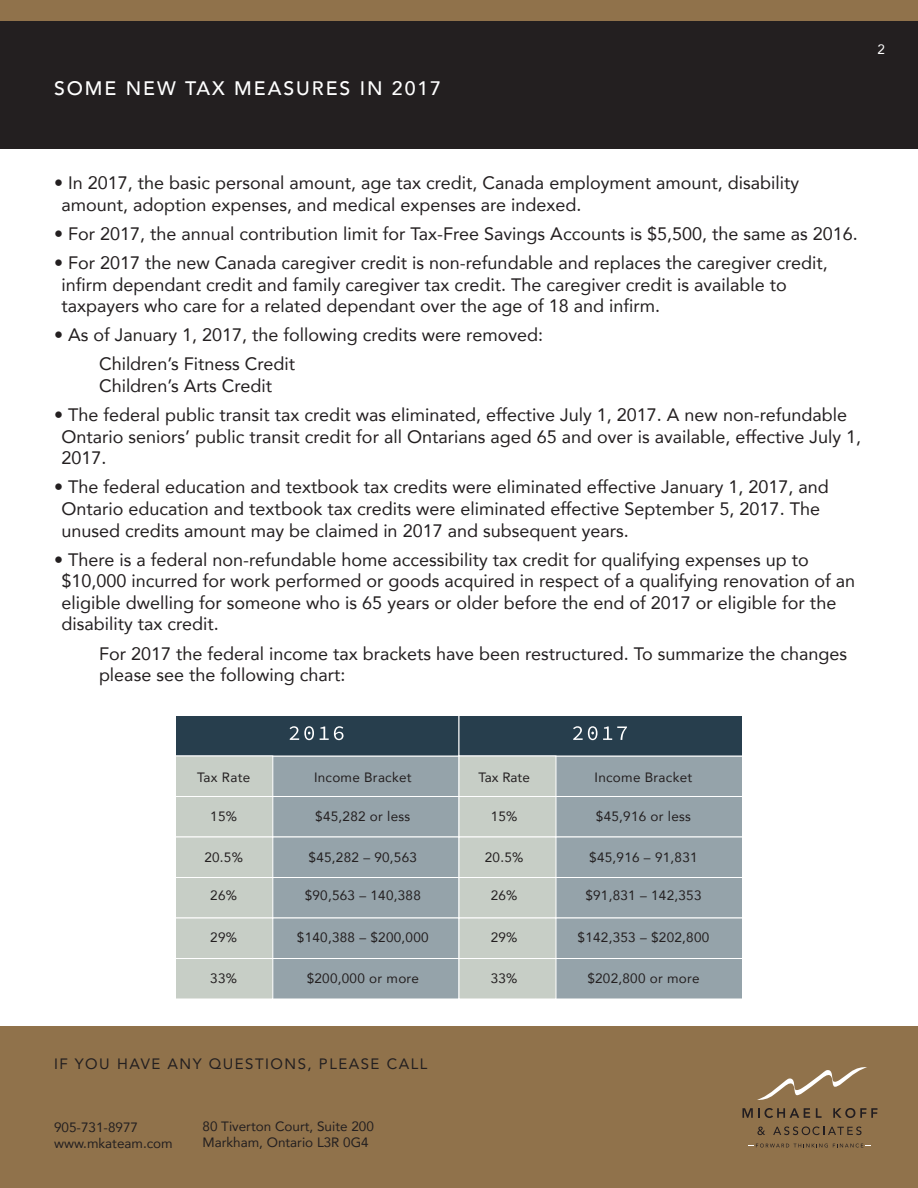
<style>
.page{position:relative;width:918px;height:1188px;background:#fff}
.page>*{position:absolute;margin:0;border:0;box-sizing:border-box;transform-origin:0 0}
.t1{font:500 19.5px "Avenir";letter-spacing:.1em;color:#fff}
.t2{font:18px/21.6px "Avenir";color:#231f20}
.t3{font:15px "Avenir";letter-spacing:.1em;color:#231f20}
.t4{font:13.5px "Avenir";letter-spacing:.02em;color:#231f20}
.t5{font:13.5px/16.2px "Avenir";color:#231f20}
.t6{font:13.5px "Avenir";color:#fff}
</style>
<div class="page">
<div style="left:0;top:0;width:918px;height:148px;background:#231f20"></div>
<div style="left:0;top:0;width:918px;height:21px;background:#90724b"></div>
<div style="left:243px;top:756px;width:216px;height:41px;background:#95a3aa;border:1px solid #fff"></div>
<div style="left:175px;top:715px;width:284px;height:41px;background:#273e4d;border:1px solid #fff"></div>
<div style="left:243px;top:796px;width:216px;height:41px;background:#95a3aa;border:1px solid #fff"></div>
<div style="left:243px;top:837px;width:216px;height:41px;background:#95a3aa;border:1px solid #fff"></div>
<div style="left:243px;top:877px;width:216px;height:41px;background:#95a3aa;border:1px solid #fff"></div>
<div style="left:243px;top:918px;width:216px;height:41px;background:#95a3aa;border:1px solid #fff"></div>
<div style="left:243px;top:958px;width:216px;height:41px;background:#95a3aa;border:1px solid #fff"></div>
<div style="left:526px;top:756px;width:217px;height:41px;background:#95a3aa;border:1px solid #fff"></div>
<div style="left:526px;top:796px;width:217px;height:41px;background:#95a3aa;border:1px solid #fff"></div>
<div style="left:526px;top:837px;width:217px;height:41px;background:#95a3aa;border:1px solid #fff"></div>
<div style="left:526px;top:877px;width:217px;height:41px;background:#95a3aa;border:1px solid #fff"></div>
<div style="left:526px;top:918px;width:217px;height:41px;background:#95a3aa;border:1px solid #fff"></div>
<div style="left:526px;top:958px;width:217px;height:41px;background:#95a3aa;border:1px solid #fff"></div>
<svg style="left:290px;top:726px;width:24px;height:14px"></svg>
<svg style="left:320px;top:726px;width:24px;height:14px"></svg>
<div style="left:459px;top:715px;width:284px;height:41px;background:#273e4d;border:1px solid #fff"></div>
<svg style="left:573px;top:726px;width:54px;height:14px"></svg>
<div style="left:175px;top:756px;width:98px;height:41px;background:#c7cec6;border:1px solid #fff"></div>
<div style="left:175px;top:796px;width:98px;height:41px;background:#c7cec6;border:1px solid #fff"></div>
<div style="left:175px;top:837px;width:98px;height:41px;background:#c7cec6;border:1px solid #fff"></div>
<div style="left:175px;top:877px;width:98px;height:41px;background:#c7cec6;border:1px solid #fff"></div>
<div style="left:175px;top:918px;width:98px;height:41px;background:#c7cec6;border:1px solid #fff"></div>
<div style="left:175px;top:958px;width:98px;height:41px;background:#c7cec6;border:1px solid #fff"></div>
<div style="left:459px;top:756px;width:97px;height:41px;background:#c7cec6;border:1px solid #fff"></div>
<div style="left:459px;top:796px;width:97px;height:41px;background:#c7cec6;border:1px solid #fff"></div>
<div style="left:459px;top:837px;width:97px;height:41px;background:#c7cec6;border:1px solid #fff"></div>
<div style="left:459px;top:877px;width:97px;height:41px;background:#c7cec6;border:1px solid #fff"></div>
<div style="left:459px;top:918px;width:97px;height:41px;background:#c7cec6;border:1px solid #fff"></div>
<div style="left:459px;top:958px;width:97px;height:41px;background:#c7cec6;border:1px solid #fff"></div>
<div style="left:0;top:1027px;width:918px;height:161px;background:#90724b"></div>
<svg style="left:749px;top:1144px;width:122px;height:4px"></svg>
<svg style="left:757px;top:1127px;width:8px;height:8px"></svg>
<svg style="left:773px;top:1127px;width:89px;height:8px"></svg>
<svg style="left:743px;top:1108px;width:67px;height:10px"></svg>
<svg style="left:816px;top:1108px;width:6px;height:10px"></svg>
<svg style="left:833px;top:1108px;width:44px;height:10px"></svg>
<svg style="left:757px;top:1067px;width:110px;height:33px"></svg>
<p class="t1" style="left:54px;top:71px;width:389px">SOME NEW TAX MEASURES IN 2017</p>
<p class="t6" style="left:878px;top:38px;width:9px">2</p>
<p class="t2" style="left:62px;top:172px;width:739px;text-indent:-8px">• In 2017, the basic personal amount, age tax credit, Canada employment amount, disability amount, adoption expenses, and medical expenses are indexed.</p>
<p class="t2" style="left:54px;top:222px;width:805px">• For 2017, the annual contribution limit for Tax-Free Savings Accounts is $5,500, the same as 2016.</p>
<p class="t2" style="left:62px;top:251px;width:768px;text-indent:-8px">• For 2017 the new Canada caregiver credit is non-refundable and replaces the caregiver credit, infirm dependant credit and family caregiver tax credit. The caregiver credit is available to taxpayers who care for a related dependant over the age of 18 and infirm.</p>
<p class="t2" style="left:99px;top:320px;width:446px;line-height:29.1px;text-indent:-45px">• As of January 1, 2017, the following credits were removed:<br>Children’s Fitness Credit</p>
<p class="t2" style="left:99px;top:374px;width:175px">Children’s Arts Credit</p>
<p class="t2" style="left:62px;top:403px;width:801px;text-indent:-8px">• The federal public transit tax credit was eliminated, effective July 1, 2017. A new non-refundable<br>Ontario seniors’ public transit credit for all Ontarians aged 65 and over is available, effective July 1,<br>2017.</p>
<p class="t2" style="left:62px;top:476px;width:769px;text-indent:-8px">• The federal education and textbook tax credits were eliminated effective January 1, 2017, and<br>Ontario education and textbook tax credits were eliminated effective September 5, 2017. The unused credits amount may be claimed in 2017 and subsequent years.</p>
<p class="t2" style="left:62px;top:548px;width:795px;text-indent:-8px">• There is a federal non-refundable home accessibility tax credit for qualifying expenses up to $10,000 incurred for work performed or goods acquired in respect of a qualifying renovation of an eligible dwelling for someone who is 65 years or older before the end of 2017 or eligible for the disability tax credit.</p>
<p class="t2" style="left:99px;top:642px;width:750px">For 2017 the federal income tax brackets have been restructured. To summarize the changes please see the following chart:</p>
<p class="t4" style="left:197px;top:767px;width:55px">Tax Rate</p>
<p class="t4" style="left:314px;top:767px;width:99px">Income Bracket</p>
<p class="t4" style="left:595px;top:767px;width:99px">Income Bracket</p>
<p class="t4" style="left:210px;top:805px;width:28px">15%</p>
<p class="t4" style="left:204px;top:846px;width:40px">20.5%</p>
<p class="t4" style="left:210px;top:885px;width:28px">26%</p>
<p class="t4" style="left:210px;top:926px;width:28px">29%</p>
<p class="t4" style="left:210px;top:967px;width:28px">33%</p>
<p class="t4" style="left:479px;top:767px;width:53px">Tax Rate</p>
<p class="t4" style="left:315px;top:805px;width:97px">$45,282 or less</p>
<p class="t4" style="left:309px;top:846px;width:110px">$45,282 – 90,563</p>
<p class="t4" style="left:305px;top:885px;width:118px">$90,563 – 140,388</p>
<p class="t4" style="left:297px;top:926px;width:133px">$140,388 – $200,000</p>
<p class="t4" style="left:307px;top:967px;width:114px">$200,000 or more</p>
<p class="t4" style="left:596px;top:805px;width:97px">$45,916 or less</p>
<p class="t4" style="left:589px;top:846px;width:110px">$45,916 – 91,831</p>
<p class="t4" style="left:585px;top:885px;width:118px">$91,831 – 142,353</p>
<p class="t4" style="left:578px;top:926px;width:133px">$142,353 – $202,800</p>
<p class="t4" style="left:587px;top:967px;width:114px">$202,800 or more</p>
<p class="t4" style="left:491px;top:805px;width:28px">15%</p>
<p class="t4" style="left:485px;top:846px;width:40px">20.5%</p>
<p class="t4" style="left:491px;top:885px;width:28px">26%</p>
<p class="t4" style="left:491px;top:926px;width:28px">29%</p>
<p class="t4" style="left:491px;top:967px;width:28px">33%</p>
<p class="t3" style="left:54px;top:1052px;width:375px">IF YOU HAVE ANY QUESTIONS, PLEASE CALL</p>
<p class="t5" style="left:54px;top:1119px;width:120px">905-731-8977 www.mkateam.com</p>
<p class="t5" style="left:202px;top:1118px;width:173px">80 Tiverton Court, Suite 200<br>Markham, Ontario L3R 0G4</p>
</div>
